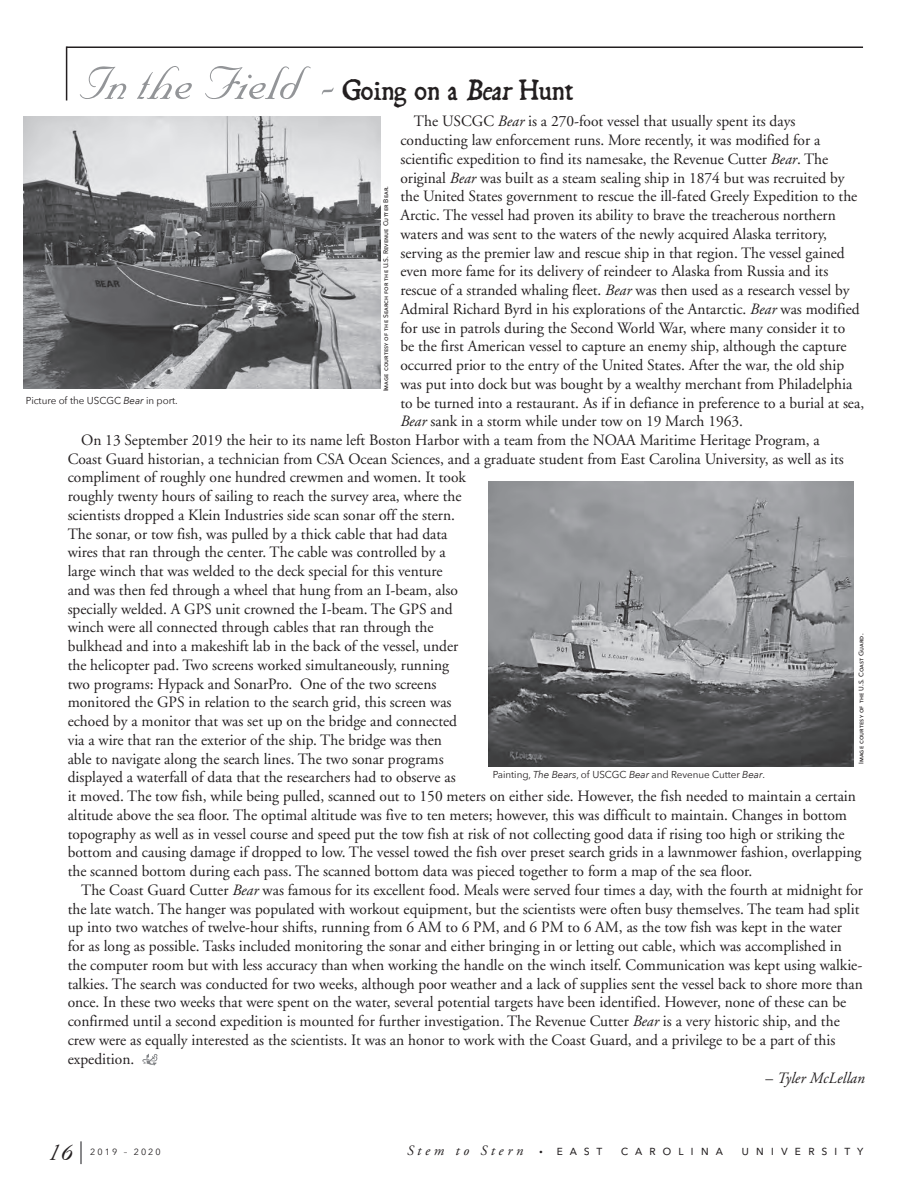
<style>
.page{position:relative;width:918px;height:1188px;background:#fff}
.page>*{position:absolute;margin:0;border:0;box-sizing:border-box;transform-origin:0 0}
.t1{font:37.5px "Nuptial Script";color:#231f20}
.t2{font:33px "Black Beard";letter-spacing:.01em;color:#231f20}
.t3{font:15.75px "Adobe Garamond";color:#231f20}
.t4{font:italic 15.75px "Adobe Garamond";letter-spacing:.005em;color:#231f20}
.t5{font:italic 14.25px "Adobe Garamond";letter-spacing:.27em;color:#231f20}
.t6{font:13.5px "Avenir Next";letter-spacing:.5em;color:#231f20}
.t7{font:10.05px "Avenir Next";letter-spacing:-.005em;color:#231f20}
.t8{font:9px "Avenir Next";letter-spacing:.23em;color:#231f20}
.t9{font:500 6.6px "Avenir Next";letter-spacing:.02em;color:#231f20}
.s1{font-family:"Nuptial Script";font-size:55.5px;color:#939598}
.s2{font-style:italic}
.s3{font-style:normal}
.s4{font-size:9px}
.s5{font-family:"Avenir Next";font-style:normal;font-size:13.5px}
</style>
<div class="page">
<hr style="left:80px;top:1141px;width:2px;height:23px;background:#636366">
<svg style="left:142px;top:1054px;width:15px;height:12px"></svg>
<img style="left:23px;top:116px;width:357px;height:273px">
<img style="left:488px;top:482px;width:365px;height:284px">
<hr style="left:67px;top:46px;width:796px;height:2px;background:#231f20">
<hr style="left:66px;top:46px;width:1px;height:54px;background:#231f20">
<h2 class="t2" style="left:79px;top:71px;width:496px"><span class="s1">In the Field -</span>Going on a <span class="s2">Bear</span>Hunt</h2>
<p class="t3" style="left:414px;top:113px;width:383px">The USCGC <span class="s2">Bear</span> is a 270-foot vessel that usually spent its days</p>
<p class="t3" style="left:400px;top:132px;width:421px">conducting law enforcement runs. More recently, it was modified for a</p>
<p class="t3" style="left:400px;top:150px;width:429px">scientific expedition to find its namesake, the Revenue Cutter <span class="s2">Bear</span>. The</p>
<p class="t3" style="left:400px;top:169px;width:446px">original <span class="s2">Bear</span> was built as a steam sealing ship in 1874 but was recruited by</p>
<p class="t3" style="left:400px;top:188px;width:459px">the United States government to rescue the ill-fated Greely Expedition to the</p>
<p class="t3" style="left:400px;top:207px;width:437px">Arctic. The vessel had proven its ability to brave the treacherous northern</p>
<p class="t3" style="left:400px;top:225px;width:428px">waters and was sent to the waters of the newly acquired Alaska territory,</p>
<p class="t3" style="left:400px;top:244px;width:446px">serving as the premier law and rescue ship in that region. The vessel gained</p>
<p class="t3" style="left:400px;top:263px;width:429px">even more fame for its delivery of reindeer to Alaska from Russia and its</p>
<p class="t3" style="left:400px;top:282px;width:451px">rescue of a stranded whaling fleet. <span class="s2">Bear</span> was then used as a research vessel by</p>
<p class="t3" style="left:400px;top:300px;width:461px">Admiral Richard Byrd in his explorations of the Antarctic. <span class="s2">Bear</span> was modified</p>
<p class="t3" style="left:400px;top:319px;width:446px">for use in patrols during the Second World War, where many consider it to</p>
<p class="t3" style="left:400px;top:338px;width:448px">be the first American vessel to capture an enemy ship, although the capture</p>
<p class="t3" style="left:400px;top:357px;width:445px">occurred prior to the entry of the United States. After the war, the old ship</p>
<p class="t3" style="left:400px;top:375px;width:454px">was put into dock but was bought by a wealthy merchant from Philadelphia</p>
<p class="t3" style="left:400px;top:394px;width:465px">to be turned into a restaurant. As if in defiance in preference to a burial at sea,</p>
<p class="t3" style="left:400px;top:413px;width:344px"><span class="s2">Bear</span> sank in a storm while under tow on 19 March 1963.</p>
<p class="t3" style="left:81px;top:432px;width:740px">On 13 September 2019 the heir to its name left Boston Harbor with a team from the NOAA Maritime Heritage Program, a</p>
<p class="t3" style="left:68px;top:450px;width:778px">Coast Guard historian, a technician from CSA Ocean Sciences, and a graduate student from East Carolina University, as well as its</p>
<p class="t3" style="left:68px;top:469px;width:400px">compliment of roughly one hundred crewmen and women. It took</p>
<p class="t3" style="left:68px;top:488px;width:396px">roughly twenty hours of sailing to reach the survey area, where the</p>
<p class="t3" style="left:68px;top:507px;width:389px">scientists dropped a Klein Industries side scan sonar off the stern.</p>
<p class="t3" style="left:68px;top:525px;width:381px">The sonar, or tow fish, was pulled by a thick cable that had data</p>
<p class="t3" style="left:68px;top:544px;width:380px">wires that ran through the center. The cable was controlled by a</p>
<p class="t3" style="left:68px;top:563px;width:376px">large winch that was welded to the deck special for this venture</p>
<p class="t3" style="left:68px;top:582px;width:392px">and was then fed through a wheel that hung from an I-beam, also</p>
<p class="t3" style="left:68px;top:600px;width:386px">specially welded. A GPS unit crowned the I-beam. The GPS and</p>
<p class="t3" style="left:68px;top:619px;width:368px">winch were all connected through cables that ran through the</p>
<p class="t3" style="left:68px;top:638px;width:392px">bulkhead and into a makeshift lab in the back of the vessel, under</p>
<p class="t3" style="left:68px;top:656px;width:383px">the helicopter pad. Two screens worked simultaneously, running</p>
<p class="t3" style="left:68px;top:675px;width:370px">two programs: Hypack and SonarPro. One of the two screens</p>
<p class="t3" style="left:68px;top:694px;width:385px">monitored the GPS in relation to the search grid, this screen was</p>
<p class="t3" style="left:68px;top:713px;width:391px">echoed by a monitor that was set up on the bridge and connected</p>
<p class="t3" style="left:68px;top:731px;width:376px">via a wire that ran the exterior of the ship. The bridge was then</p>
<p class="t3" style="left:68px;top:750px;width:377px">able to navigate along the search lines. The two sonar programs</p>
<p class="t3" style="left:68px;top:769px;width:390px">displayed a waterfall of data that the researchers had to observe as</p>
<p class="t3" style="left:68px;top:788px;width:790px">it moved. The tow fish, while being pulled, scanned out to 150 meters on either side. However, the fish needed to maintain a certain</p>
<p class="t3" style="left:68px;top:806px;width:781px">altitude above the sea floor. The optimal altitude was five to ten meters; however, this was difficult to maintain. Changes in bottom</p>
<p class="t3" style="left:68px;top:825px;width:778px">topography as well as in vessel course and speed put the tow fish at risk of not collecting good data if rising too high or striking the</p>
<p class="t3" style="left:68px;top:844px;width:795px">bottom and causing damage if dropped to low. The vessel towed the fish over preset search grids in a lawnmower fashion, overlapping</p>
<p class="t3" style="left:68px;top:863px;width:686px">the scanned bottom during each pass. The scanned bottom data was pieced together to form a map of the sea floor.</p>
<p class="t3" style="left:81px;top:881px;width:783px">The Coast Guard Cutter <span class="s2">Bear</span> was famous for its excellent food. Meals were served four times a day, with the fourth at midnight for</p>
<p class="t3" style="left:68px;top:900px;width:793px">the late watch. The hanger was populated with workout equipment, but the scientists were often busy themselves. The team had split</p>
<p class="t3" style="left:68px;top:919px;width:776px">up into two watches of twelve-hour shifts, running from 6 AM to 6 PM, and 6 PM to 6 AM, as the tow fish was kept in the water</p>
<p class="t3" style="left:68px;top:938px;width:776px">for as long as possible. Tasks included monitoring the sonar and either bringing in or letting out cable, which was accomplished in</p>
<p class="t3" style="left:68px;top:956px;width:796px">the computer room but with less accuracy than when working the handle on the winch itself. Communication was kept using walkie-</p>
<p class="t3" style="left:68px;top:975px;width:797px">talkies. The search was conducted for two weeks, although poor weather and a lack of supplies sent the vessel back to shore more than</p>
<p class="t3" style="left:68px;top:994px;width:780px">once. In these two weeks that were spent on the water, several potential targets have been identified. However, none of these can be</p>
<p class="t3" style="left:68px;top:1013px;width:774px">confirmed until a second expedition is mounted for further investigation. The Revenue Cutter <span class="s2">Bear</span> is a very historic ship, and the</p>
<p class="t3" style="left:68px;top:1031px;width:769px">crew were as equally interested as the scientists. It was an honor to work with the Coast Guard, and a privilege to be a part of this</p>
<p class="t3" style="left:68px;top:1050px;width:68px">expedition.</p>
<p class="t4" style="left:765px;top:1070px;width:101px"><span class="s3">–</span> Tyler McLellan</p>
<p class="t9" style="left:380px;top:391px;width:207px;rotate:-90deg">Image courtesy of the Search for the U.S. Revenue Cutter Bear.</p>
<p class="t7" style="left:26px;top:392px;width:153px">Picture of the USCGC <span class="s2">Bear</span> in port.</p>
<p class="t9" style="left:856px;top:764px;width:132px;rotate:-90deg">Image courtesy of the U.S. Coast Guard.</p>
<p class="t7" style="left:493px;top:766px;width:274px">Painting, <span class="s2">The Bears</span>, of USCGC <span class="s2">Bear</span> and Revenue Cutter <span class="s2">Bear</span>.</p>
<h1 class="t1" style="left:49px;top:1128px;width:26px">16</h1>
<p class="t8" style="left:90px;top:1144px;width:72px">2019 – 2020</p>
<p class="t5" style="left:407px;top:1143px;width:197px">Stem to Stern <span class="s4">•</span> <span class="s5">e a s t</span></p>
<p class="t6" style="left:621px;top:1139px;width:104px">carolina</p>
<p class="t6" style="left:741px;top:1139px;width:123px">university</p>
</div>
